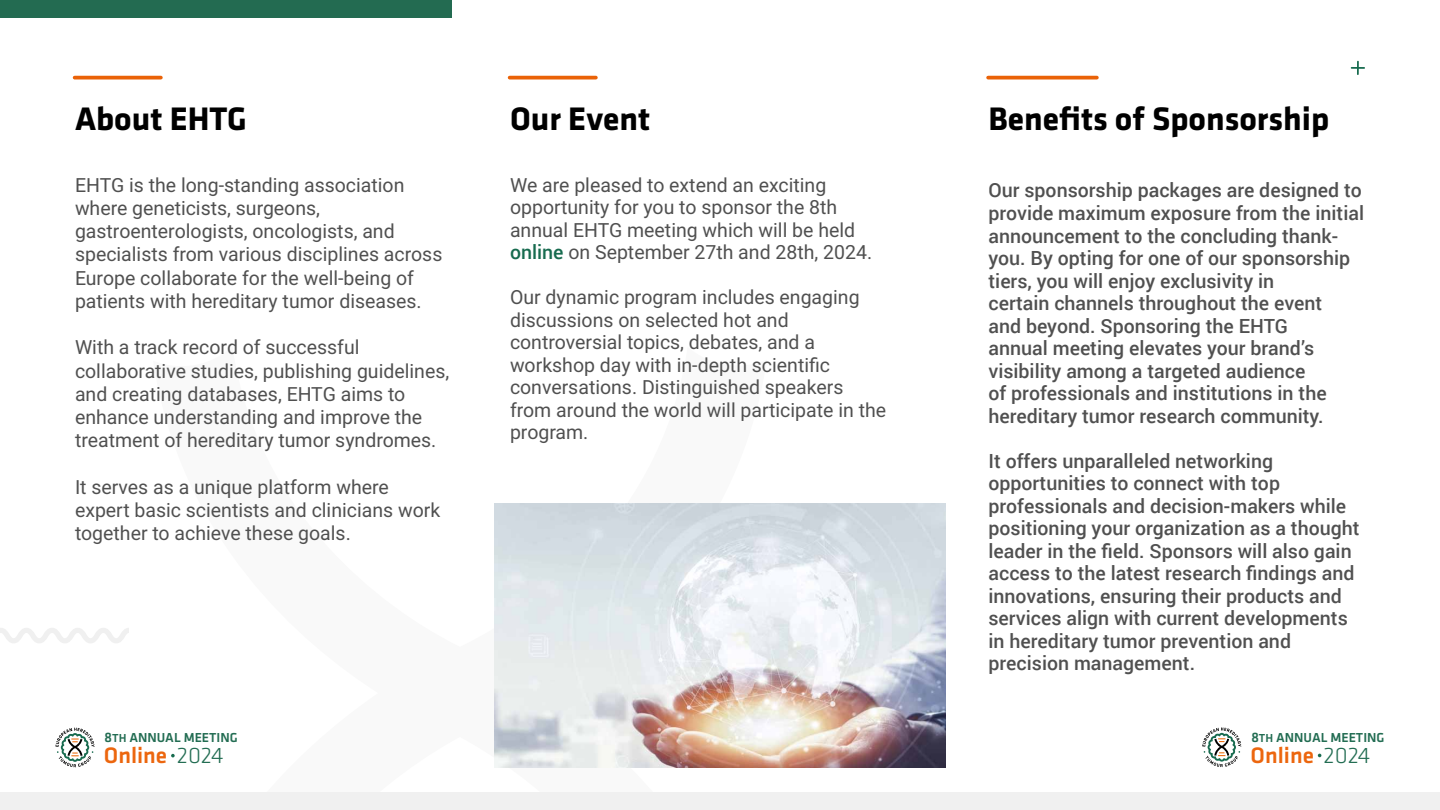
<style>
.page{position:relative;width:1440px;height:810px;background:#fff}
.page>*{position:absolute;margin:0;border:0;box-sizing:border-box;transform-origin:0 0}
.t1{font:700 33.75px "Klavika";color:#000}
.t2{font:23.25px "Klavika Medium TF";color:#ec660e}
.t3{font:19.5px/23.2px "Roboto";color:#505050}
.t4{font:500 19.5px/22.5px "Roboto";color:#505050}
.t5{font:13.5px "Klavika Medium TF";color:#236d53}
.s1{font-weight:500;color:#176b4f}
.s2{font-size:14.25px}
.s3{font-size:12px}
.s4{font-family:"Klavika";font-weight:300;color:#236d53}
</style>
<div class="page">
<img style="left:495px;top:504px;width:451px;height:263px">
<svg style="left:1351px;top:61px;width:14px;height:14px"></svg>
<div style="left:0;top:792px;width:1440px;height:18px;background:#f0f0f0"></div>
<svg style="left:75px;top:76px;width:86px;height:4px"></svg>
<svg style="left:510px;top:76px;width:86px;height:4px"></svg>
<svg style="left:988px;top:76px;width:109px;height:4px"></svg>
<svg style="left:0;top:628px;width:129px;height:15px"></svg>
<div style="left:0;top:0;width:452px;height:17px;background:#236b51"></div>
<svg style="left:56px;top:728px;width:39px;height:39px"></svg>
<svg style="left:171px;top:754px;width:4px;height:3px"></svg>
<svg style="left:1202px;top:727px;width:39px;height:40px"></svg>
<h1 class="t1" style="left:75px;top:101px;width:173px">About EHTG</h1>
<h1 class="t1" style="left:510px;top:101px;width:142px">Our Event</h1>
<h1 class="t1" style="left:989px;top:101px;width:342px">Benefits of Sponsorship</h1>
<p class="t3" style="left:75px;top:172px;width:369px">EHTG is the long-standing association where geneticists, surgeons, gastroenterologists, oncologists, and specialists from various disciplines across Europe collaborate for the well-being of patients with hereditary tumor diseases.</p>
<p class="t3" style="left:75px;top:335px;width:376px">With a track record of successful collaborative studies, publishing guidelines, and creating databases, EHTG aims to enhance understanding and improve the treatment of hereditary tumor syndromes.</p>
<p class="t3" style="left:75px;top:475px;width:367px">It serves as a unique platform where expert basic scientists and clinicians work together to achieve these goals.</p>
<p class="t3" style="left:510px;top:173px;width:364px;line-height:22.5px">We are pleased to extend an exciting opportunity for you to sponsor the 8th annual EHTG meeting which will be held <span class="s1">online</span> on September 27th and 28th, 2024.</p>
<p class="t3" style="left:510px;top:285px;width:378px;line-height:22.5px">Our dynamic program includes engaging discussions on selected hot and controversial topics, debates, and a workshop day with in-depth scientific conversations. Distinguished speakers from around the world will participate in the program.</p>
<p class="t4" style="left:988px;top:179px;width:377px">Our sponsorship packages are designed to provide maximum exposure from the initial announcement to the concluding thank&shy;you. By opting for one of our sponsorship tiers, you will enjoy exclusivity in<br>certain channels throughout the event<br>and beyond. Sponsoring the EHTG<br>annual meeting elevates your brand’s visibility among a targeted audience<br>of professionals and institutions in the hereditary tumor research community.</p>
<p class="t4" style="left:988px;top:449px;width:373px">It offers unparalleled networking opportunities to connect with top professionals and decision-makers while positioning your organization as a thought leader in the field. Sponsors will also gain access to the latest research findings and innovations, ensuring their products and services align with current developments in hereditary tumor prevention and precision management.</p>
<p class="t5" style="left:105px;top:731px;width:135px"><span class="s2">8</span><span class="s3">TH</span> ANNUAL MEETING</p>
<p class="t5" style="left:1251px;top:731px;width:135px"><span class="s2">8</span><span class="s3">TH</span> ANNUAL MEETING</p>
<p class="t2" style="left:104px;top:743px;width:121px">Online <span class="s4">2024</span></p>
<p class="t2" style="left:1251px;top:743px;width:121px">Online <span class="s4">2024</span></p>
</div>
